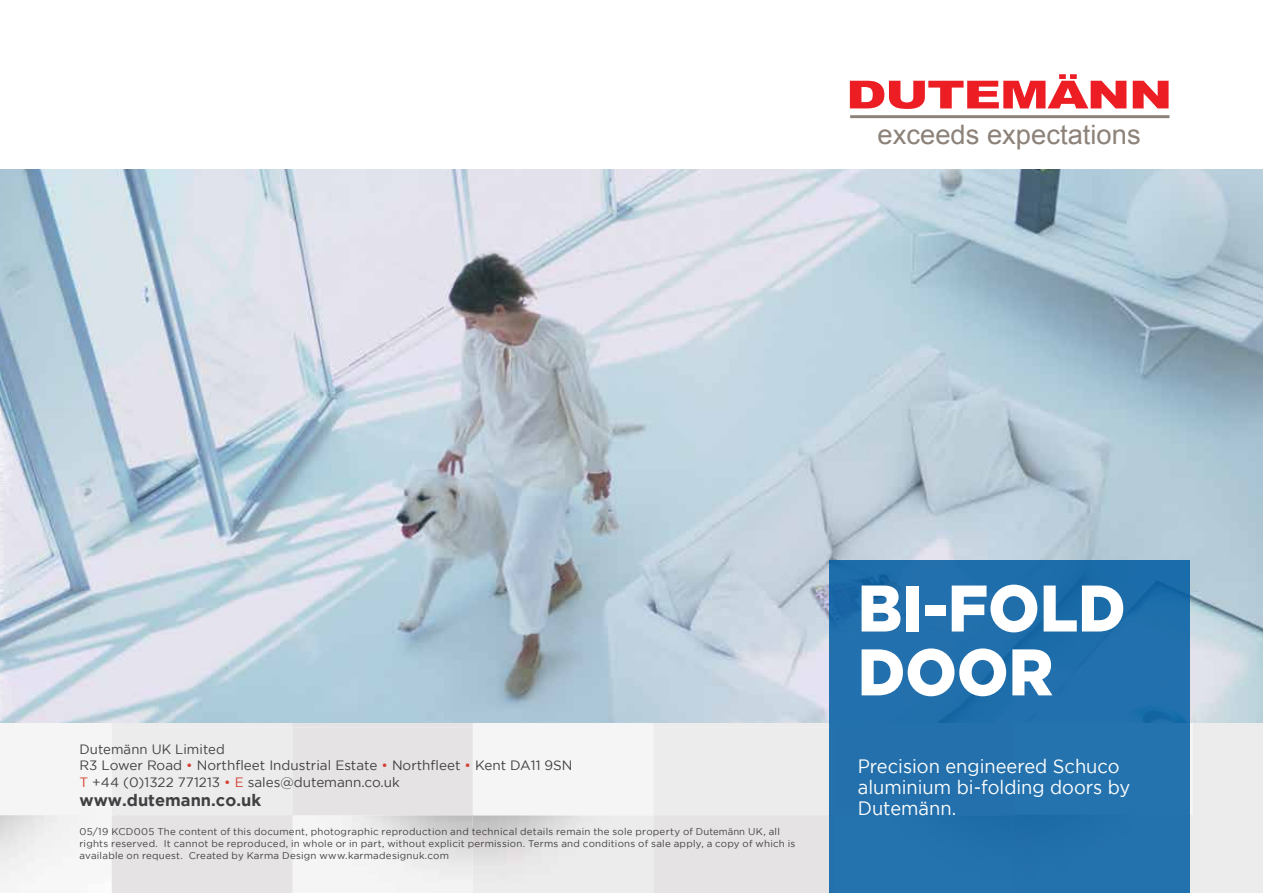
<style>
.page{position:relative;width:1263px;height:893px;background:#fff}
.page>*{position:absolute;margin:0;border:0;box-sizing:border-box;transform-origin:0 0}
.t1{font:900 65.7px/63.9px "Gotham";color:#fff;scale:.95 1}
.t2{font:900 38.7px "Arial";letter-spacing:-.03em;color:#ed1d24;scale:1.35 1}
.t3{font:26.85px "Arial";color:#8c8279}
.t4{font:19.35px/20.9px "Gotham";color:#fff;scale:.95 1}
.t5{font:700 16.5px "Gotham";color:#414042}
.t6{font:13.5px/16.5px "Gotham";color:#414042}
.t7{font:9.75px/11.7px "Gotham";letter-spacing:.025em;color:#414042}
.s1{color:#d54134}
</style>
<div class="page">
<div style="left:1199px;top:640px;width:64px;height:253px;background:#edeced"></div>
<div style="left:117px;top:815px;width:170px;height:78px;background:#e5e3e4"></div>
<div style="left:656px;top:815px;width:174px;height:78px;background:#e5e3e4"></div>
<img style="left:0;top:815px;width:117px;height:78px">
<img style="left:287px;top:815px;width:369px;height:78px">
<svg style="left:107px;top:723px;width:1092px;height:92px"></svg>
<img style="left:0;top:169px;width:1263px;height:554px">
<hr style="left:850px;top:115px;width:319px;height:3px;background:#8c8279">
<div style="left:829px;top:560px;width:361px;height:333px;background:#2370ad"></div>
<h2 class="t2" style="left:846px;top:67px;width:243px">DUTEMÄNN</h2>
<h3 class="t3" style="left:877px;top:117px;width:265px">exceeds expectations</h3>
<h3 class="t6" style="left:80px;top:740px;width:495px">Dutemänn UK Limited<br>R3 Lower Road <span class="s1">•</span> Northfleet Industrial Estate <span class="s1">•</span> Northfleet <span class="s1">•</span> Kent DA11 9SN<br><span class="s1">T</span> +44 (0)1322 771213 <span class="s1">• E</span> sales@dutemann.co.uk</h3>
<h3 class="t5" style="left:80px;top:791px;width:183px">www.dutemann.co.uk</h3>
<p class="t7" style="left:80px;top:826px;width:717px">05/19 KCD005 The content of this document, photographic reproduction and technical details remain the sole property of Dutemänn UK, all rights reserved. It cannot be reproduced, in whole or in part, without explicit permission. Terms and conditions of sale apply, a copy of which is available on request. Created by Karma Design www.karmadesignuk.com</p>
<h1 class="t1" style="left:858px;top:575px;width:283px">BI-FOLD<br>DOOR</h1>
<h3 class="t4" style="left:858px;top:756px;width:288px">Precision engineered Schuco aluminium bi-folding doors by<br>Dutemänn.</h3>
</div>
